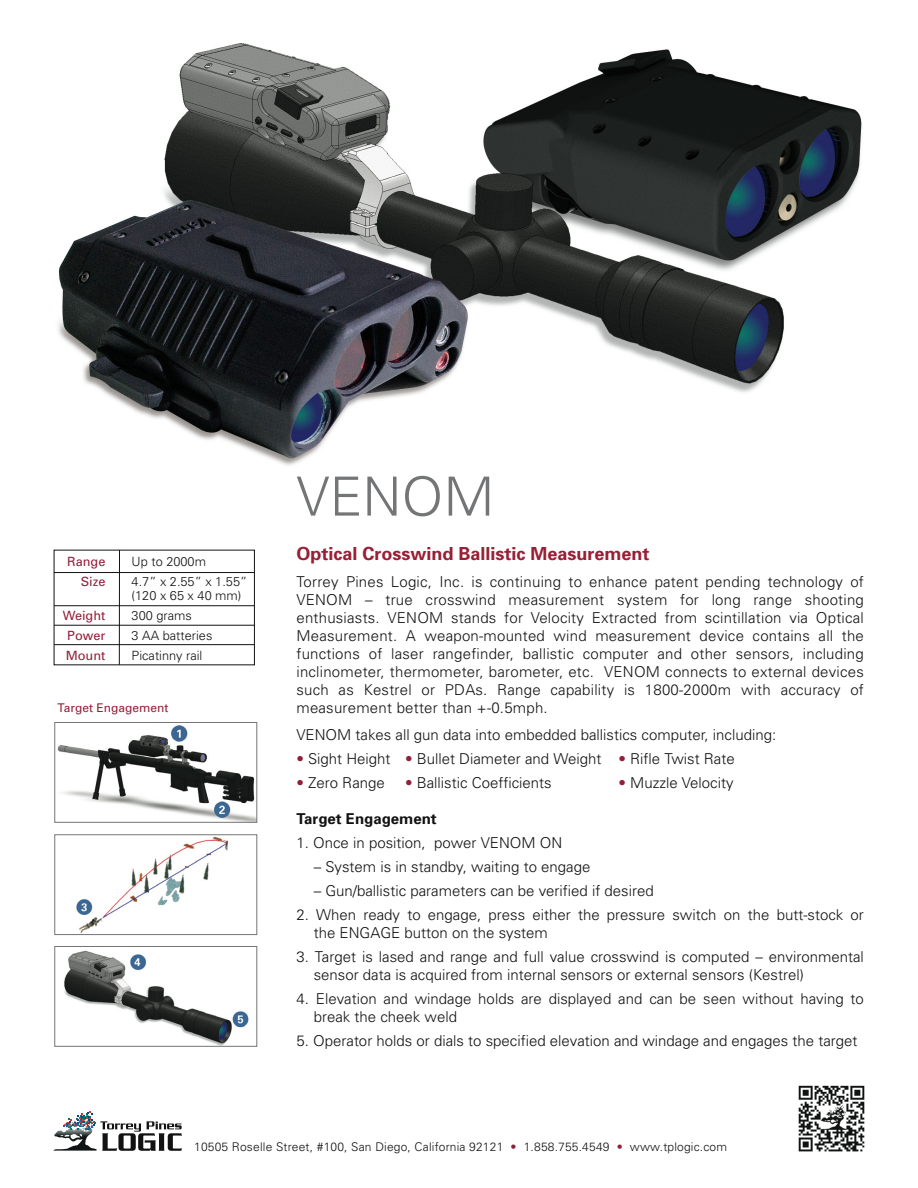
<style>
.page{position:relative;width:918px;height:1188px;background:#fff}
.page>*{position:absolute;margin:0;border:0;box-sizing:border-box;transform-origin:0 0}
.t1{font:300 54px "Univers";color:#747576}
.t2{font:700 18px "Univers";color:#981f35}
.t3{font:300 15px/18px "Univers";color:#121212}
.t4{font:700 15px "Univers";color:#121212}
.t5{font:300 12.75px/14.2px "Univers";color:#121212}
.t6{font:12.75px "Univers";color:#922039}
.t7{font:300 12px "Univers";letter-spacing:.015em;color:#121212}
.t8{font:12px "Univers";color:#922039}
.s1{color:#922039}
</style>
<div class="page">
<img style="left:798px;top:1085px;width:67px;height:67px">
<svg style="left:53px;top:1111px;width:129px;height:40px"></svg>
<img style="left:58px;top:44px;width:804px;height:421px">
<img style="left:64px;top:950px;width:185px;height:95px">
<div style="left:54px;top:946px;width:203px;height:101px;border:1px solid #747575"></div>
<img style="left:76px;top:836px;width:153px;height:97px">
<div style="left:54px;top:834px;width:203px;height:101px;border:1px solid #747575"></div>
<img style="left:57px;top:725px;width:198px;height:96px">
<div style="left:54px;top:722px;width:203px;height:101px;border:1px solid #747575"></div>
<hr style="left:54px;top:572px;width:201px;height:1px;background:#121212">
<hr style="left:54px;top:605px;width:201px;height:1px;background:#121212">
<hr style="left:54px;top:625px;width:200px;height:1px;background:#121212">
<hr style="left:54px;top:644px;width:200px;height:1px;background:#121212">
<hr style="left:119px;top:550px;width:1px;height:115px;background:#121212">
<p class="t6" style="left:67px;top:554px;width:40px">Range</p>
<p class="t5" style="left:132px;top:554px;width:76px">Up to 2000m</p>
<p class="t6" style="left:81px;top:574px;width:26px">Size</p>
<p class="t5" style="left:132px;top:574px;width:117px">4.7” x 2.55” x 1.55” (120 x 65 x 40 mm)</p>
<p class="t6" style="left:63px;top:608px;width:44px">Weight</p>
<p class="t5" style="left:132px;top:608px;width:62px">300 grams</p>
<p class="t6" style="left:67px;top:628px;width:40px">Power</p>
<p class="t5" style="left:132px;top:628px;width:82px">3 AA batteries</p>
<p class="t6" style="left:66px;top:648px;width:41px">Mount</p>
<p class="t5" style="left:132px;top:648px;width:72px">Picatinny rail</p>
<p class="t8" style="left:58px;top:701px;width:112px">Target Engagement</p>
<h1 class="t1" style="left:296px;top:464px;width:199px">VENOM</h1>
<p class="t2" style="left:296px;top:542px;width:355px">Optical Crosswind Ballistic Measurement</p>
<p class="t3" style="left:296px;top:572px;width:569px;text-align:justify">Torrey Pines Logic, Inc. is continuing to enhance patent pending technology of VENOM – true crosswind measurement system for long range shooting enthusiasts. VENOM stands for Velocity Extracted from scintillation via Optical Measurement. A weapon-mounted wind measurement device contains all the functions of laser rangefinder, ballistic computer and other sensors, including inclinometer, thermometer, barometer, etc. VENOM connects to external devices such as Kestrel or PDAs. Range capability is 1800-2000m with accuracy of measurement better than +-0.5mph.</p>
<p class="t3" style="left:296px;top:725px;width:481px">VENOM takes all gun data into embedded ballistics computer, including:</p>
<p class="t3" style="left:296px;top:749px;width:440px"><span class="s1">•</span> Sight Height <span class="s1">•</span> Bullet Diameter and Weight <span class="s1">•</span> Rifle Twist Rate</p>
<p class="t3" style="left:296px;top:773px;width:90px"><span class="s1">•</span> Zero Range</p>
<p class="t3" style="left:405px;top:773px;width:148px"><span class="s1">•</span> Ballistic Coefficients</p>
<p class="t3" style="left:619px;top:773px;width:117px"><span class="s1">•</span> Muzzle Velocity</p>
<p class="t4" style="left:296px;top:809px;width:142px">Target Engagement</p>
<p class="t3" style="left:296px;top:833px;width:267px">1. Once in position, power VENOM ON</p>
<p class="t3" style="left:314px;top:857px;width:278px">– System is in standby, waiting to engage</p>
<p class="t3" style="left:314px;top:881px;width:342px">– Gun/ballistic parameters can be verified if desired</p>
<p class="t3" style="left:314px;top:905px;width:552px;text-indent:-17px">2. When ready to engage, press either the pressure switch on the butt-stock or the ENGAGE button on the system</p>
<p class="t3" style="left:314px;top:947px;width:552px;text-indent:-17px">3. Target is lased and range and full value crosswind is computed – environmental sensor data is acquired from internal sensors or external sensors (Kestrel)</p>
<p class="t3" style="left:314px;top:989px;width:552px;text-indent:-17px">4. Elevation and windage holds are displayed and can be seen without having to break the cheek weld</p>
<p class="t3" style="left:296px;top:1031px;width:563px">5. Operator holds or dials to specified elevation and windage and engages the target</p>
<p class="t7" style="left:194px;top:1139px;width:534px">10505 Roselle Street, #100, San Diego, California 92121 <span class="s1">•</span> 1.858.755.4549 <span class="s1">•</span> www.tplogic.com</p>
</div>
